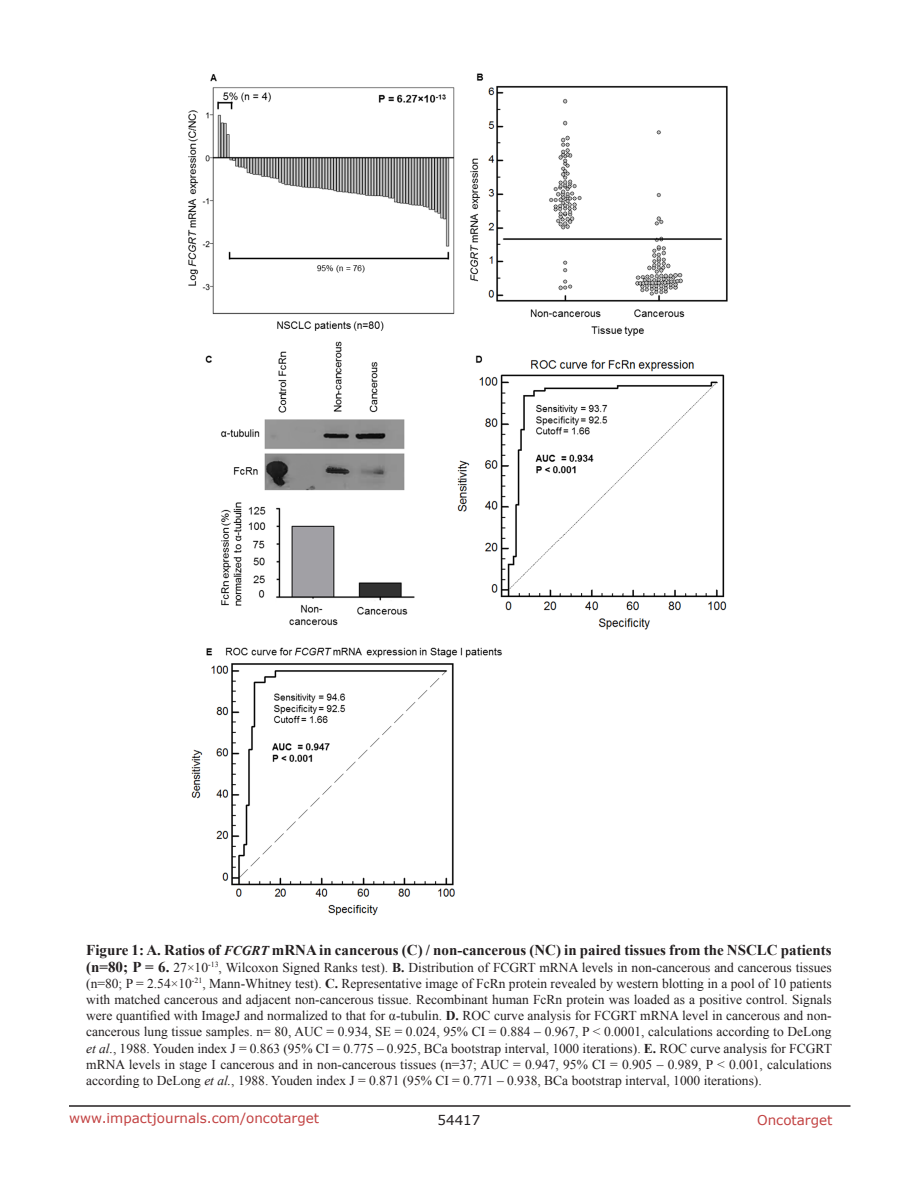
<style>
.page{position:relative;width:918px;height:1188px;background:#fff}
.page>*{position:absolute;margin:0;border:0;box-sizing:border-box;transform-origin:0 0}
.figuretext{font:700 15px "Times New Roman";color:#231f20}
.figuretext-2{font:13.5px/16.2px "Times New Roman";color:#231f20;text-align:justify}
.t1{font:13.5px "Verdana";color:#c24141}
.t2{font:13.5px "Verdana";color:#231f20}
.s1{font-style:italic;font-size:13.5px}
.s2{font-weight:700;font-size:15px}
.s3{font-weight:700}
.s4{font-style:italic}
</style>
<div class="page">
<hr style="left:69px;top:1105px;width:781px;height:2px;background:#231f20">
<img style="left:188px;top:73px;width:540px;height:843px">
<p class="figuretext" style="left:86px;top:940px;width:747px">Figure 1: A. Ratios of <span class="s1">FCGRT</span> mRNA in cancerous (C) / non-cancerous (NC) in paired tissues from the NSCLC patients</p>
<p class="figuretext-2" style="left:86px;top:959px;width:747px"><span class="s2">(n=80; P = 6.</span> 27×10<sup>-13</sup>, Wilcoxon Signed Ranks test). <span class="s3">B.</span> Distribution of FCGRT mRNA levels in non-cancerous and cancerous tissues (n=80; P = 2.54×10<sup>-21</sup>, Mann-Whitney test). <span class="s3">C.</span> Representative image of FcRn protein revealed by western blotting in a pool of 10 patients with matched cancerous and adjacent non-cancerous tissue. Recombinant human FcRn protein was loaded as a positive control. Signals were quantified with ImageJ and normalized to that for α-tubulin. <span class="s3">D.</span> ROC curve analysis for FCGRT mRNA level in cancerous and non&shy;cancerous lung tissue samples. n= 80, AUC = 0.934, SE = 0.024, 95% CI = 0.884 – 0.967, P &lt; 0.0001, calculations according to DeLong <span class="s4">et al.</span>, 1988. Youden index J = 0.863 (95% CI = 0.775 – 0.925, BCa bootstrap interval, 1000 iterations). <span class="s3">E.</span> ROC curve analysis for FCGRT mRNA levels in stage I cancerous and in non-cancerous tissues (n=37; AUC = 0.947, 95% CI = 0.905 – 0.989, P &lt; 0.001, calculations according to DeLong <span class="s4">et al.</span>, 1988. Youden index J = 0.871 (95% CI = 0.771 – 0.938, BCa bootstrap interval, 1000 iterations).</p>
<p class="t1" style="left:69px;top:1109px;width:252px">www.impactjournals.com/oncotarget</p>
<p class="t2" style="left:438px;top:1111px;width:44px">54417</p>
<p class="t1" style="left:757px;top:1111px;width:77px">Oncotarget</p>
</div>
